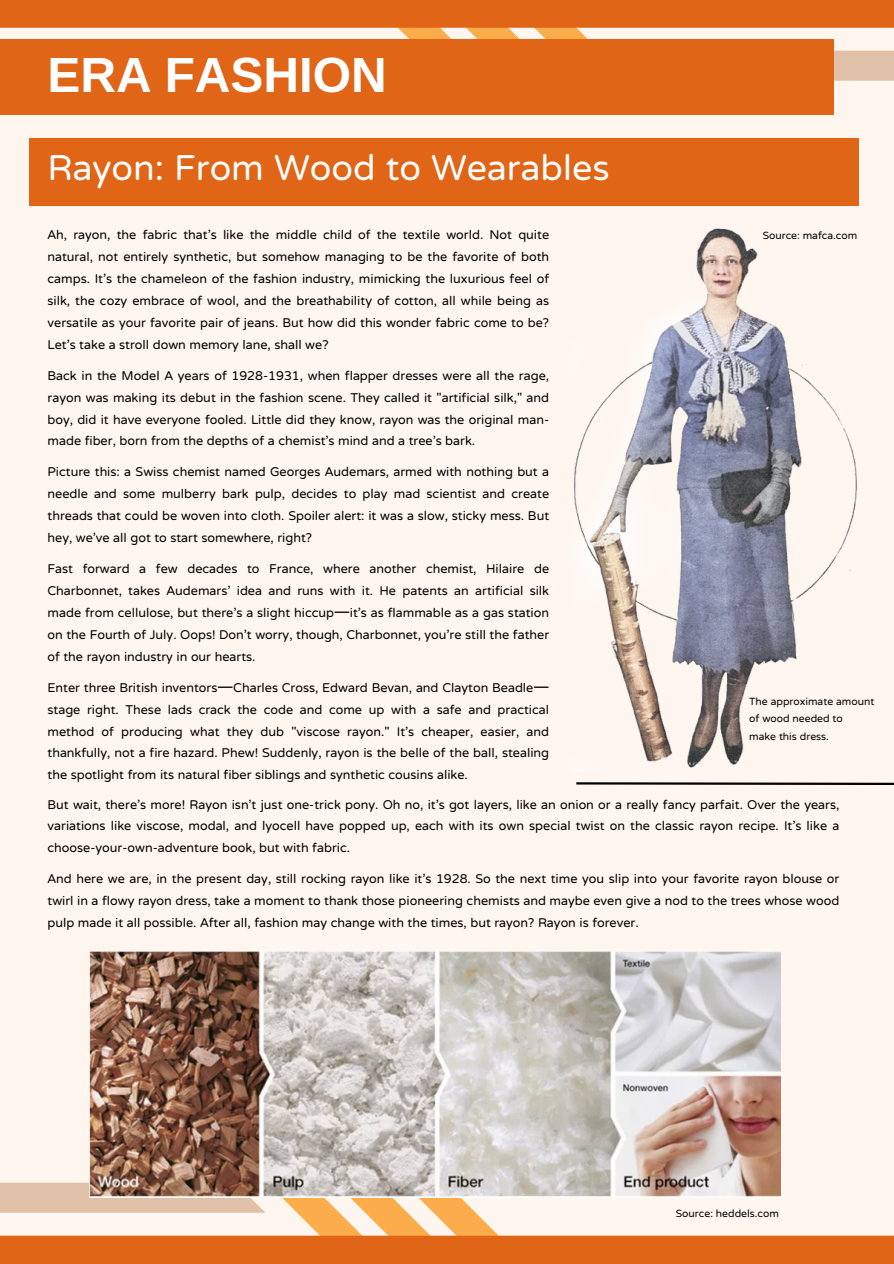
<style>
.page{position:relative;width:894px;height:1264px;background:#fff}
.page>*{position:absolute;margin:0;border:0;box-sizing:border-box;transform-origin:0 0}
.t1{font:49.35px "Ramabhadra";color:#fff}
.t2{font:44.55px "NTR";color:#fff}
.t3{font:15.75px/21.9px "NTR";color:#000;text-align:justify}
.t4{font:12.9px/17.5px "NTR";color:#000}
.s1{font-family:"Noto Sans Gurmukhi"}
</style>
<div class="page">
<div style="left:0;top:0;width:893px;height:1263px;background:#fff6ef"></div>
<svg style="left:0;top:0;width:893px;height:82px"></svg>
<div style="left:0;top:39px;width:833px;height:76px;background:#e16517"></div>
<div style="left:30px;top:138px;width:828px;height:67px;background:#e16517"></div>
<svg style="left:0;top:1181px;width:893px;height:82px"></svg>
<svg style="left:576px;top:782px;width:317px;height:3px"></svg>
<img style="left:574px;top:228px;width:283px;height:540px">
<img style="left:89px;top:951px;width:691px;height:246px">
<h1 class="t1" style="left:47px;top:46px;width:341px">ERA FASHION</h1>
<h2 class="t2" style="left:47px;top:139px;width:563px">Rayon: From Wood to Wearables</h2>
<p class="t3" style="left:47px;top:223px;width:503px">Ah, rayon, the fabric that's like the middle child of the textile world. Not quite natural, not entirely synthetic, but somehow managing to be the favorite of both camps. It's the chameleon of the fashion industry, mimicking the luxurious feel of silk, the cozy embrace of wool, and the breathability of cotton, all while being as versatile as your favorite pair of jeans. But how did this wonder fabric come to be?<br>Let's take a stroll down memory lane, shall we?</p>
<p class="t3" style="left:47px;top:363px;width:503px">Back in the Model A years of 1928-1931, when flapper dresses were all the rage, rayon was making its debut in the fashion scene. They called it "artificial silk," and boy, did it have everyone fooled. Little did they know, rayon was the original man&shy;made fiber, born from the depths of a chemist's mind and a tree's bark.</p>
<p class="t3" style="left:47px;top:460px;width:503px">Picture this: a Swiss chemist named Georges Audemars, armed with nothing but a needle and some mulberry bark pulp, decides to play mad scientist and create threads that could be woven into cloth. Spoiler alert: it was a slow, sticky mess. But hey, we've all got to start somewhere, right?</p>
<p class="t3" style="left:47px;top:556px;width:503px">Fast forward a few decades to France, where another chemist, Hilaire de Charbonnet, takes Audemars' idea and runs with it. He patents an artificial silk made from cellulose, but there's a slight hiccup<span class="s1">—</span>it's as flammable as a gas station on the Fourth of July. Oops! Don't worry, though, Charbonnet, you're still the father of the rayon industry in our hearts.</p>
<p class="t3" style="left:47px;top:675px;width:503px">Enter three British inventors<span class="s1">—</span>Charles Cross, Edward Bevan, and Clayton Beadle<span class="s1">— </span>stage right. These lads crack the code and come up with a safe and practical method of producing what they dub "viscose rayon." It's cheaper, easier, and thankfully, not a fire hazard. Phew! Suddenly, rayon is the belle of the ball, stealing the spotlight from its natural fiber siblings and synthetic cousins alike.</p>
<p class="t3" style="left:47px;top:792px;width:793px">But wait, there's more! Rayon isn't just one-trick pony. Oh no, it's got layers, like an onion or a really fancy parfait. Over the years, variations like viscose, modal, and lyocell have popped up, each with its own special twist on the classic rayon recipe. It's like a choose-your-own-adventure book, but with fabric.</p>
<p class="t3" style="left:47px;top:866px;width:793px">And here we are, in the present day, still rocking rayon like it's 1928. So the next time you slip into your favorite rayon blouse or twirl in a flowy rayon dress, take a moment to thank those pioneering chemists and maybe even give a nod to the trees whose wood pulp made it all possible. After all, fashion may change with the times, but rayon? Rayon is forever.</p>
<p class="t4" style="left:762px;top:225px;width:96px">Source: mafca.com</p>
<p class="t4" style="left:749px;top:691px;width:126px">The approximate amount of wood needed to<br>make this dress.</p>
<p class="t4" style="left:675px;top:1204px;width:104px">Source: heddels.com</p>
</div>
